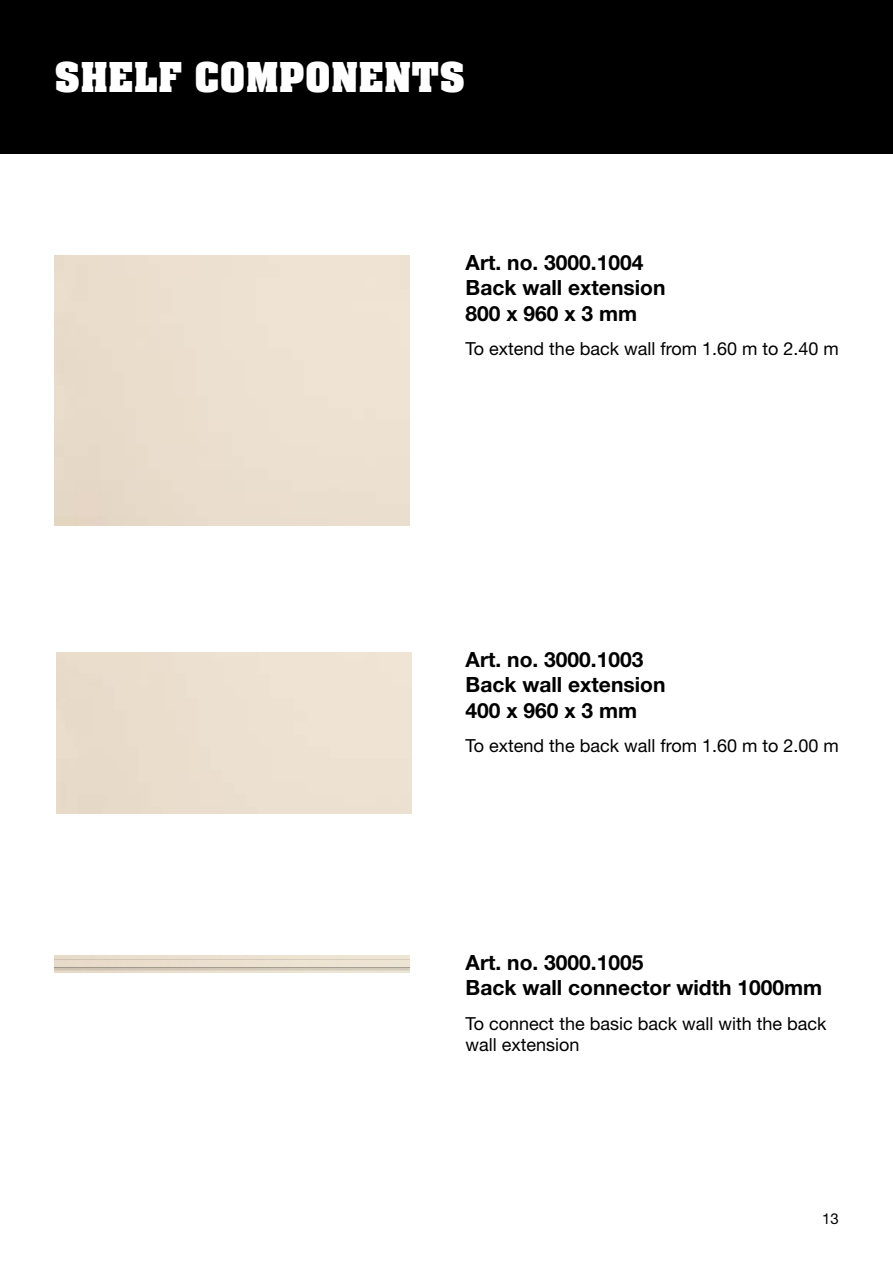
<style>
.page{position:relative;width:893px;height:1263px;background:#fff}
.page>*{position:absolute;margin:0;border:0;box-sizing:border-box;transform-origin:0 0}
.t1{font:700 45px "Aachen Pro";color:#fff}
.t2{font:700 21px/25.2px "Helvetica Neue LT Std";color:#000}
.t3{font:18px/21.6px "Helvetica Neue LT Std";color:#000}
.t4{font:15px "Helvetica Neue LT Std";color:#000}
</style>
<div class="page">
<hr style="left:54px;top:967px;width:355px;height:3px;background:#d1c7b8">
<hr style="left:54px;top:967px;width:355px;height:1px;background:#000">
<hr style="left:54px;top:959px;width:355px;height:1px;background:#000">
<div style="left:0;top:0;width:893px;height:153px;background:#000"></div>
<h1 class="t1" style="left:54px;top:53px;width:413px">SHELF COMPONENTS</h1>
<p class="t2" style="left:466px;top:250px;width:201px">Art. no. 3000.1004<br>Back wall extension<br>800 x 960 x 3 mm</p>
<p class="t3" style="left:466px;top:337px;width:375px">To extend the back wall from 1.60 m to 2.40 m</p>
<p class="t2" style="left:466px;top:647px;width:201px">Art. no. 3000.1003<br>Back wall extension<br>400 x 960 x 3 mm</p>
<p class="t3" style="left:466px;top:734px;width:375px">To extend the back wall from 1.60 m to 2.00 m</p>
<p class="t2" style="left:466px;top:950px;width:358px">Art. no. 3000.1005<br>Back wall connector width 1000mm</p>
<p class="t3" style="left:466px;top:1012px;width:362px">To connect the basic back wall with the back wall extension</p>
<p class="t4" style="left:822px;top:1209px;width:18px">13</p>
</div>
